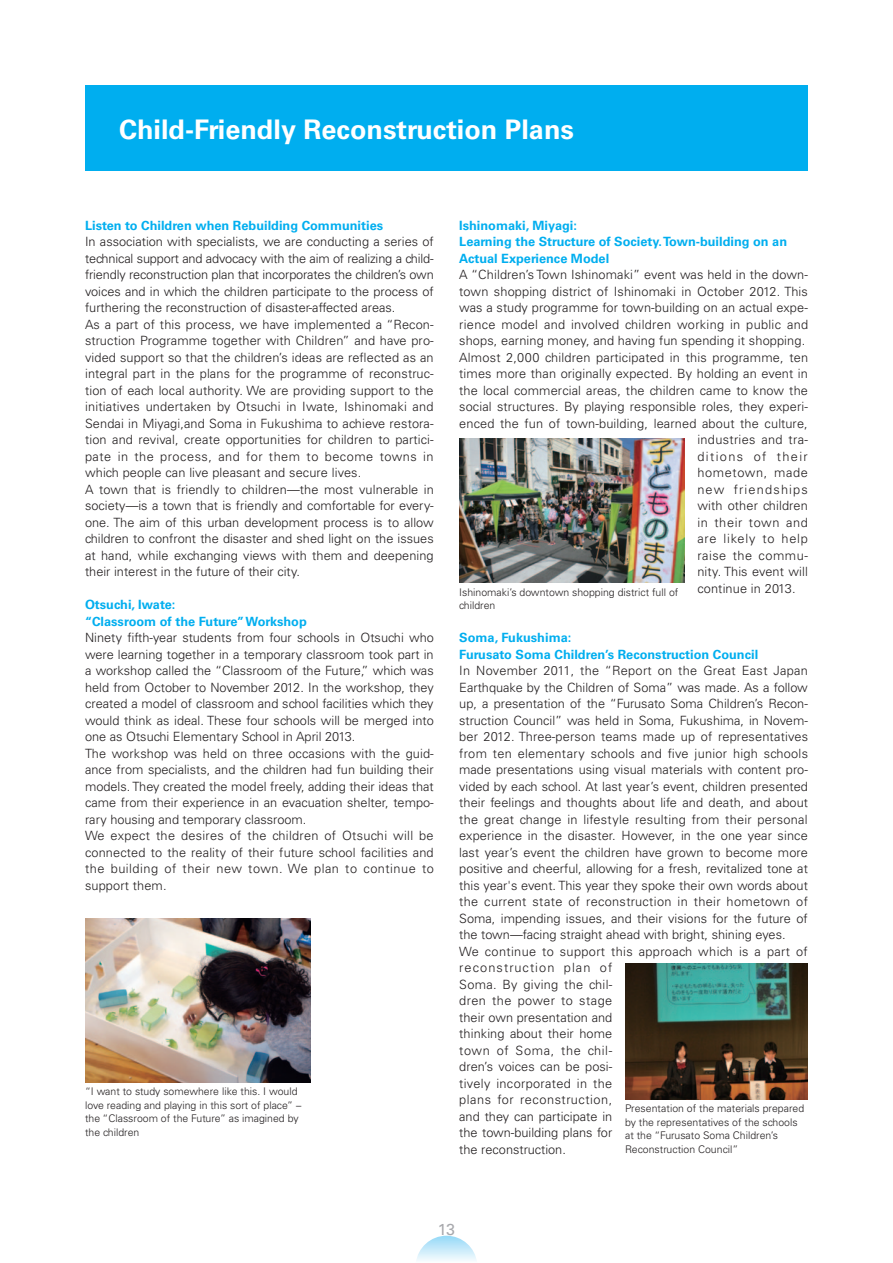
<style>
.page{position:relative;width:893px;height:1263px;background:#fff}
.page>*{position:absolute;margin:0;border:0;box-sizing:border-box;transform-origin:0 0}
.t1{font:700 27px "Univers LT Std";color:#fff}
.t2{font:15.9px "Univers LT Std";color:#a8a9ad}
.t3{font:300 12.75px/16.5px "Univers LT Std";letter-spacing:.005em;color:#231f20}
.t4{font:700 12.75px/16.5px "Univers LT Std";color:#00aeef}
.t5{font:300 12.75px "Univers LT Std";letter-spacing:.025em;color:#231f20}
.t6{font:300 12.75px "Univers LT Std";letter-spacing:.05em;color:#231f20}
.t7{font:300 12.75px "Univers LT Std";letter-spacing:.06em;color:#231f20}
.t8{font:300 12.75px "Univers LT Std";letter-spacing:.11em;color:#231f20}
.t9{font:300 12.75px "Univers LT Std";letter-spacing:.095em;color:#231f20}
.t10{font:300 12.75px "Univers LT Std";letter-spacing:.04em;color:#231f20}
.t11{font:300 10.5px/13.5px "Univers LT Std";color:#231f20}
</style>
<div class="page">
<svg style="left:417px;top:1236px;width:59px;height:25px"></svg>
<div style="left:85px;top:85px;width:723px;height:85px;background:#00aeef"></div>
<img style="left:459px;top:438px;width:226px;height:145px">
<img style="left:625px;top:963px;width:183px;height:136px">
<img style="left:85px;top:918px;width:225px;height:164px">
<h1 class="t1" style="left:119px;top:113px;width:456px">Child-Friendly Reconstruction Plans</h1>
<p class="t4" style="left:85px;top:217px;width:300px">Listen to Children when Rebuilding Communities</p>
<p class="t3" style="left:85px;top:233px;width:350px">In association with specialists, we are conducting a series of technical support and advocacy with the aim of realizing a child&shy;friendly reconstruction plan that incorporates the children’s own voices and in which the children participate to the process of furthering the reconstruction of disaster-affected areas.<br>As a part of this process, we have implemented a “Recon&shy;struction Programme together with Children” and have pro&shy;vided support so that the children’s ideas are reflected as an integral part in the plans for the programme of reconstruc&shy;tion of each local authority. We are providing support to the initiatives undertaken by Otsuchi in Iwate, Ishinomaki and Sendai in Miyagi,and Soma in Fukushima to achieve restora&shy;tion and revival, create opportunities for children to partici&shy;pate in the process, and for them to become towns in which people can live pleasant and secure lives.<br>A town that is friendly to children—the most vulnerable in society—is a town that is friendly and comfortable for every&shy;one. The aim of this urban development process is to allow children to confront the disaster and shed light on the issues at hand, while exchanging views with them and deepening their interest in the future of their city.</p>
<p class="t4" style="left:85px;top:596px;width:223px">Otsuchi, Iwate:<br>“Classroom of the Future” Workshop</p>
<p class="t3" style="left:85px;top:629px;width:350px">Ninety fifth-year students from four schools in Otsuchi who were learning together in a temporary classroom took part in a workshop called the “Classroom of the Future,” which was held from October to November 2012. In the workshop, they created a model of classroom and school facilities which they would think as ideal. These four schools will be merged into one as Otsuchi Elementary School in April 2013.<br>The workshop was held on three occasions with the guid&shy;ance from specialists, and the children had fun building their models. They created the model freely, adding their ideas that came from their experience in an evacuation shelter, tempo&shy;rary housing and temporary classroom.<br>We expect the desires of the children of Otsuchi will be connected to the reality of their future school facilities and the building of their new town. We plan to continue to support them.</p>
<p class="t11" style="left:85px;top:1085px;width:218px">“I want to study somewhere like this. I would love reading and playing in this sort of place” – the “Classroom of the Future” as imagined by the children</p>
<p class="t4" style="left:459px;top:217px;width:329px">Ishinomaki, Miyagi:<br>Learning the Structure of Society. Town-building on an<br>Actual Experience Model</p>
<p class="t3" style="left:459px;top:266px;width:350px">A “Children’s Town Ishinomaki” event was held in the down-</p>
<p class="t3" style="left:459px;top:283px;width:350px">town shopping district of Ishinomaki in October 2012. This</p>
<p class="t3" style="left:459px;top:299px;width:350px">was a study programme for town-building on an actual expe-</p>
<p class="t5" style="left:459px;top:316px;width:350px">rience model and involved children working in public and</p>
<p class="t3" style="left:459px;top:332px;width:348px">shops, earning money, and having fun spending it shopping.</p>
<p class="t3" style="left:459px;top:349px;width:350px">Almost 2,000 children participated in this programme, ten</p>
<p class="t3" style="left:459px;top:365px;width:350px">times more than originally expected. By holding an event in</p>
<p class="t3" style="left:459px;top:382px;width:350px">the local commercial areas, the children came to know the</p>
<p class="t3" style="left:459px;top:398px;width:350px">social structures. By playing responsible roles, they experi-</p>
<p class="t3" style="left:459px;top:415px;width:350px">enced the fun of town-building, learned about the culture,</p>
<p class="t5" style="left:697px;top:432px;width:112px">industries and tra-</p>
<p class="t8" style="left:697px;top:448px;width:112px">ditions of their</p>
<p class="t6" style="left:697px;top:465px;width:112px">hometown, made</p>
<p class="t9" style="left:697px;top:481px;width:112px">new friendships</p>
<p class="t3" style="left:697px;top:497px;width:112px">with other children</p>
<p class="t6" style="left:697px;top:514px;width:112px">in their town and</p>
<p class="t7" style="left:697px;top:531px;width:112px">are likely to help</p>
<p class="t10" style="left:697px;top:547px;width:112px">raise the commu-</p>
<p class="t3" style="left:697px;top:563px;width:112px">nity. This event will</p>
<p class="t3" style="left:697px;top:580px;width:100px">continue in 2013.</p>
<p class="t4" style="left:459px;top:629px;width:300px">Soma, Fukushima:<br>Furusato Soma Children’s Reconstruction Council</p>
<p class="t3" style="left:459px;top:662px;width:350px">In November 2011, the “Report on the Great East Japan Earthquake by the Children of Soma” was made. As a follow up, a presentation of the “Furusato Soma Children’s Recon&shy;struction Council” was held in Soma, Fukushima, in Novem&shy;ber 2012. Three-person teams made up of representatives from ten elementary schools and five junior high schools made presentations using visual materials with content pro&shy;vided by each school. At last year’s event, children presented their feelings and thoughts about life and death, and about the great change in lifestyle resulting from their personal experience in the disaster. However, in the one year since last year’s event the children have grown to become more positive and cheerful, allowing for a fresh, revitalized tone at this year's event. This year they spoke their own words about the current state of reconstruction in their hometown of Soma, impending issues, and their visions for the future of the town—facing straight ahead with bright, shining eyes.<br>We continue to support this approach which is a part of reconstruction plan of<br>Soma. By giving the chil-<br>dren the power to stage<br>their own presentation and<br>thinking about their home<br>town of Soma, the chil-<br>dren’s voices can be posi-<br>tively incorporated in the<br>plans for reconstruction,<br>and they can participate in<br>the town-building plans for<br>the reconstruction.</p>
<p class="t11" style="left:459px;top:585px;width:221px">Ishinomaki’s downtown shopping district full of children</p>
<p class="t11" style="left:625px;top:1102px;width:181px">Presentation of the materials prepared by the representatives of the schools at the “Furusato Soma Children’s Reconstruction Council”</p>
<p class="t2" style="left:438px;top:1220px;width:19px">13</p>
</div>
